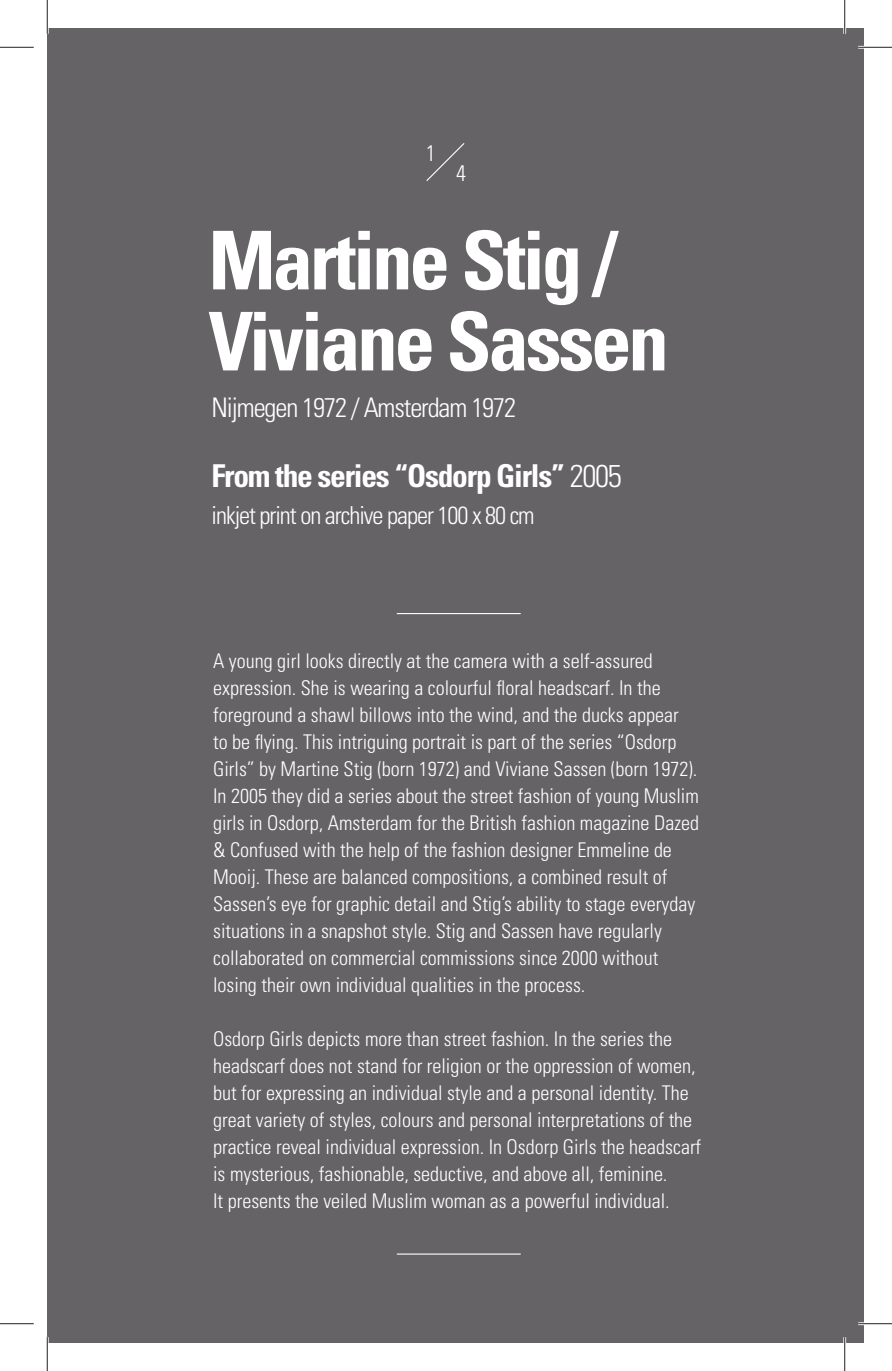
<style>
.page{position:relative;width:892px;height:1371px;background:#fff}
.page>*{position:absolute;margin:0;border:0;box-sizing:border-box;transform-origin:0 0}
.t1{font:700 condensed 81px/81px "Univers";letter-spacing:-.04em;color:#fff}
.t2{font:700 condensed 31.5px "Univers";letter-spacing:-.04em;color:#fff}
.t3{font:300 condensed 27px "Univers";letter-spacing:-.04em;color:#fff}
.t4{font:300 condensed 24.75px "Univers";letter-spacing:-.04em;color:#fff}
.t5{font:300 condensed 22.5px "Univers";color:#fff}
.t6{font:300 condensed 20.25px/27px "Univers";color:#fff}
.s1{font-weight:300}
</style>
<div class="page">
<div style="left:47px;top:28px;width:817px;height:1314px;background:#656365"></div>
<svg style="left:426px;top:143px;width:39px;height:38px"></svg>
<hr style="left:397px;top:613px;width:124px;height:1px;background:#fff">
<hr style="left:397px;top:1253px;width:124px;height:1px;background:#fff">
<hr style="left:858px;top:46px;width:34px;height:3px;background:#fff">
<hr style="left:858px;top:1321px;width:34px;height:3px;background:#fff">
<hr style="left:46px;top:0;width:3px;height:34px;background:#fff">
<hr style="left:46px;top:1336px;width:3px;height:34px;background:#fff">
<hr style="left:843px;top:0;width:3px;height:34px;background:#fff">
<hr style="left:843px;top:1336px;width:3px;height:34px;background:#fff">
<hr style="left:0;top:47px;width:34px;height:1px;background:#241f1f">
<hr style="left:858px;top:47px;width:34px;height:1px;background:#241f1f">
<hr style="left:0;top:1322px;width:34px;height:1px;background:#241f1f">
<hr style="left:858px;top:1322px;width:34px;height:1px;background:#241f1f">
<hr style="left:47px;top:0;width:1px;height:34px;background:#241f1f">
<hr style="left:47px;top:1336px;width:1px;height:34px;background:#241f1f">
<hr style="left:844px;top:0;width:1px;height:34px;background:#241f1f">
<hr style="left:844px;top:1336px;width:1px;height:34px;background:#241f1f">
<p class="t5" style="left:426px;top:139px;width:11px">1</p>
<p class="t5" style="left:456px;top:160px;width:11px">4</p>
<h1 class="t1" style="left:208px;top:220px;width:462px">Martine Stig /<br>Viviane Sassen</h1>
<h3 class="t3" style="left:211px;top:391px;width:306px">Nijmegen 1972 / Amsterdam 1972</h3>
<h2 class="t2" style="left:211px;top:456px;width:412px">From the series “Osdorp Girls” <span class="s1">2005</span></h2>
<p class="t4" style="left:211px;top:500px;width:325px">inkjet print on archive paper 100 x 80 cm</p>
<p class="t6" style="left:213px;top:647px;width:487px">A young girl looks directly at the camera with a self-assured expression. She is wearing a colourful floral headscarf. In the foreground a shawl billows into the wind, and the ducks appear<br>to be flying. This intriguing portrait is part of the series “Osdorp Girls” by Martine Stig (born 1972) and Viviane Sassen (born 1972).<br>In 2005 they did a series about the street fashion of young Muslim girls in Osdorp, Amsterdam for the British fashion magazine Dazed &amp; Confused with the help of the fashion designer Emmeline de Mooij. These are balanced compositions, a combined result of Sassen’s eye for graphic detail and Stig’s ability to stage everyday situations in a snapshot style. Stig and Sassen have regularly collaborated on commercial commissions since 2000 without losing their own individual qualities in the process.</p>
<p class="t6" style="left:213px;top:1025px;width:490px">Osdorp Girls depicts more than street fashion. In the series the headscarf does not stand for religion or the oppression of women, but for expressing an individual style and a personal identity. The great variety of styles, colours and personal interpretations of the practice reveal individual expression. In Osdorp Girls the headscarf is mysterious, fashionable, seductive, and above all, feminine.<br>It presents the veiled Muslim woman as a powerful individual.</p>
</div>
